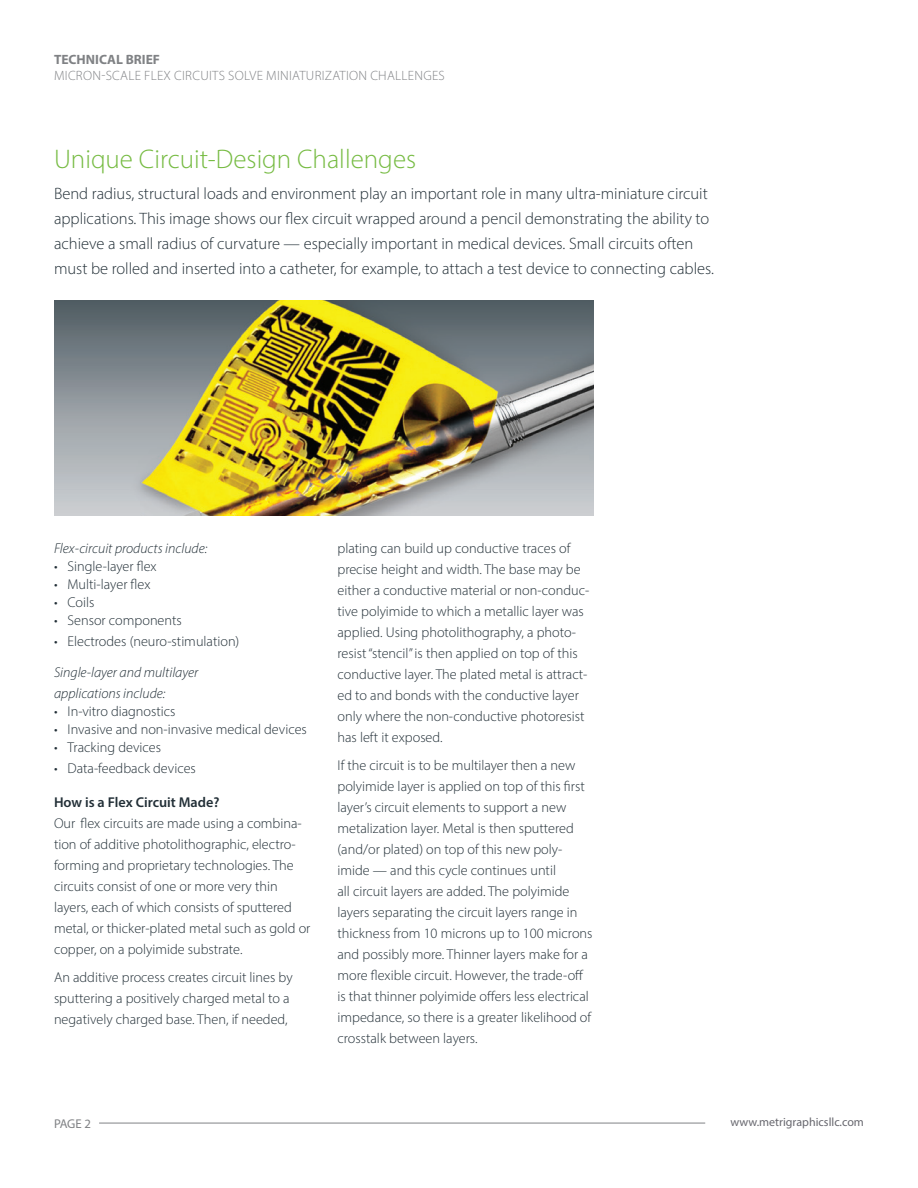
<style>
.page{position:relative;width:918px;height:1188px;background:#fff}
.page>*{position:absolute;margin:0;border:0;box-sizing:border-box;transform-origin:0 0}
.t1{font:300 27px "Myriad Pro";color:#76bb42}
.t2{font:300 16.5px/24.8px "Myriad Pro";color:#222f37}
.t3{font:300 14.25px/21px "Myriad Pro";color:#222f37}
.t4{font:italic 300 14.25px/21px "Myriad Pro";color:#222f37}
.t5{font:600 14.25px "Myriad Pro";color:#222f37}
.t6{font:300 13.5px "Myriad Pro";letter-spacing:.02em;color:#808285}
.t7{font:700 13.5px "Myriad Pro";color:#808285}
.t8{font:12.75px "Myriad Pro";color:#808285}
.t9{font:12px "Myriad Pro";color:#67676e}
</style>
<div class="page">
<hr style="left:99px;top:1123px;width:606px;height:1px;background:#808285">
<img style="left:54px;top:301px;width:540px;height:215px">
<p class="t7" style="left:54px;top:51px;width:108px">TECHNICAL BRIEF</p>
<p class="t6" style="left:54px;top:68px;width:392px">MICRON-SCALE FLEX CIRCUITS SOLVE MINIATURIZATION CHALLENGES</p>
<h1 class="t1" style="left:54px;top:143px;width:364px">Unique Circuit-Design Challenges</h1>
<p class="t2" style="left:54px;top:181px;width:662px">Bend radius, structural loads and environment play an important role in many ultra-miniature circuit applications. This image shows our flex circuit wrapped around a pencil demonstrating the ability to achieve a small radius of curvature — especially important in medical devices. Small circuits often must be rolled and inserted into a catheter, for example, to attach a test device to connecting cables.</p>
<p class="t4" style="left:54px;top:538px;width:155px">Flex-circuit products include:</p>
<p class="t3" style="left:54px;top:556px;width:104px">• Single-layer flex</p>
<p class="t3" style="left:54px;top:574px;width:98px">• Multi-layer flex</p>
<p class="t3" style="left:54px;top:592px;width:42px">• Coils</p>
<p class="t3" style="left:54px;top:610px;width:129px">• Sensor components</p>
<p class="t3" style="left:54px;top:631px;width:187px">• Electrodes (neuro-stimulation)</p>
<p class="t4" style="left:54px;top:662px;width:146px">Single-layer and multilayer applications include:</p>
<p class="t3" style="left:54px;top:700px;width:123px">• In-vitro diagnostics</p>
<p class="t3" style="left:54px;top:718px;width:254px">• Invasive and non-invasive medical devices</p>
<p class="t3" style="left:54px;top:736px;width:109px">• Tracking devices</p>
<p class="t3" style="left:54px;top:757px;width:143px">• Data-feedback devices</p>
<p class="t5" style="left:54px;top:794px;width:167px">How is a Flex Circuit Made?</p>
<p class="t3" style="left:54px;top:813px;width:258px">Our flex circuits are made using a combina&shy;tion of additive photolithographic, electro&shy;forming and proprietary technologies. The circuits consist of one or more very thin layers, each of which consists of sputtered metal, or thicker-plated metal such as gold or copper, on a polyimide substrate.</p>
<p class="t3" style="left:54px;top:967px;width:240px">An additive process creates circuit lines by sputtering a positively charged metal to a negatively charged base. Then, if needed,</p>
<p class="t3" style="left:338px;top:538px;width:253px">plating can build up conductive traces of precise height and width. The base may be either a conductive material or non-conduc&shy;tive polyimide to which a metallic layer was applied. Using photolithography, a photo&shy;resist “stencil” is then applied on top of this conductive layer. The plated metal is attract&shy;ed to and bonds with the conductive layer only where the non-conductive photoresist has left it exposed.</p>
<p class="t3" style="left:338px;top:755px;width:257px">If the circuit is to be multilayer then a new polyimide layer is applied on top of this first layer’s circuit elements to support a new metalization layer. Metal is then sputtered (and/or plated) on top of this new poly&shy;imide — and this cycle continues until<br>all circuit layers are added. The polyimide layers separating the circuit layers range in thickness from 10 microns up to 100 microns and possibly more. Thinner layers make for a more flexible circuit. However, the trade-off is that thinner polyimide offers less electrical impedance, so there is a greater likelihood of crosstalk between layers.</p>
<p class="t8" style="left:54px;top:1116px;width:39px">PAGE 2</p>
<p class="t9" style="left:730px;top:1114px;width:135px">www.metrigraphicsllc.com</p>
</div>
